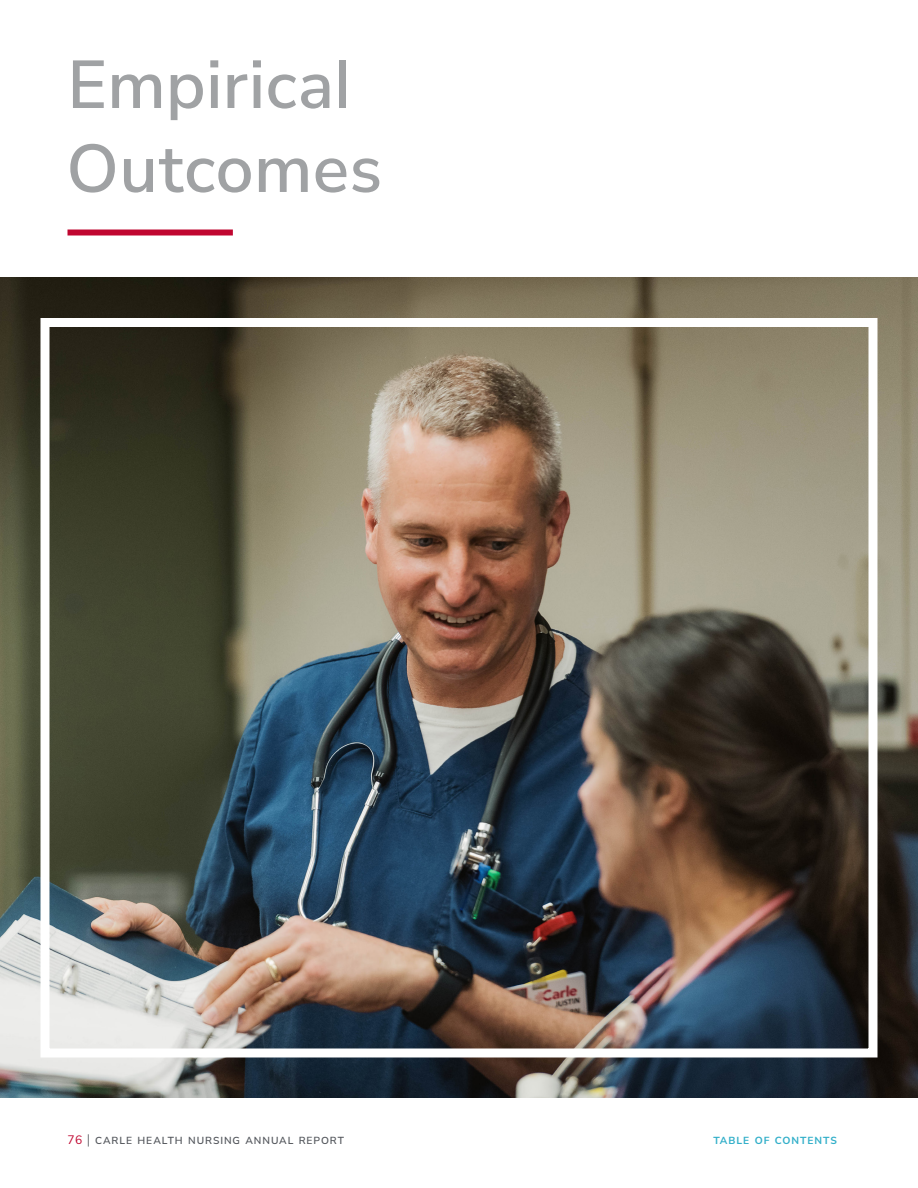
<style>
.page{position:relative;width:918px;height:1188px;background:#fff}
.page>*{position:absolute;margin:0;border:0;box-sizing:border-box;transform-origin:0 0}
.t1{font:600 67.5px/84px "Nunito Sans";letter-spacing:.005em;color:#a0a2a4}
.t2{font:600 10.2px "Nunito Sans";letter-spacing:.095em;color:#52555b}
.t3{font:700 10.2px "Nunito Sans";letter-spacing:.095em;color:#32afc9}
.s1{font-weight:400;font-size:12px;color:#c00630}
.s2{font-weight:300;font-size:13.5px}
</style>
<div class="page">
<img style="left:0;top:278px;width:918px;height:820px">
<div style="left:40px;top:318px;width:838px;height:740px;border:9px solid #fff"></div>
<div style="left:68px;top:230px;width:165px;height:6px;background:#c00630"></div>
<h1 class="t1" style="left:66px;top:40px;width:317px">Empirical<br>Outcomes</h1>
<p class="t2" style="left:68px;top:1134px;width:278px"><span class="s1">76</span> <span class="s2">|</span> CARLE HEALTH NURSING ANNUAL REPORT</p>
<p class="t3" style="left:713px;top:1134px;width:125px">TABLE OF CONTENTS</p>
</div>
